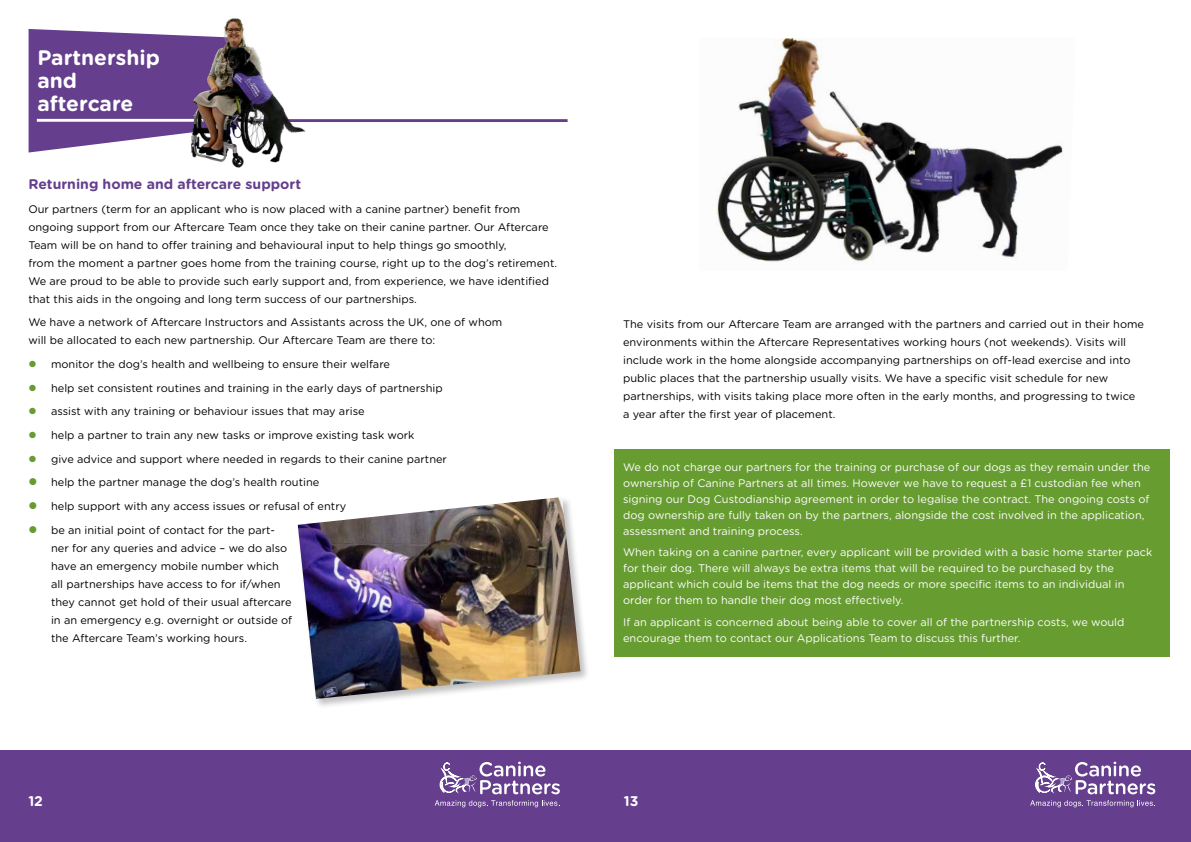
<style>
.page{position:relative;width:1191px;height:842px;background:#fff}
.page>*{position:absolute;margin:0;border:0;box-sizing:border-box;transform-origin:0 0}
.t1{font:700 21px/23px "Gotham Rounded";color:#fff}
.t2{font:700 14px "Gotham Rounded";color:#653e8d}
.t3{font:700 14px "Gotham Rounded";color:#fff}
.t4{font:11px/18px "Gotham Rounded";color:#000}
.t5{font:11px/16px "Gotham Rounded";color:#fff}
.s1{color:#669c30}
</style>
<div class="page">
<div style="left:0;top:750px;width:595px;height:92px;background:#653e8d"></div>
<div style="left:595px;top:750px;width:596px;height:92px;background:#653e8d"></div>
<svg style="left:434px;top:761px;width:126px;height:47px"></svg>
<svg style="left:1030px;top:761px;width:125px;height:47px"></svg>
<svg style="left:29px;top:29px;width:148px;height:124px;background:#745298"></svg>
<img style="left:716px;top:38px;width:348px;height:224px">
<div style="left:296px;top:496px;width:294px;height:213px;background:#000;opacity:.25"></div>
<img style="left:298px;top:497px;width:282px;height:202px">
<div style="left:614px;top:449px;width:555px;height:208px;background:#669c30"></div>
<hr style="left:37px;top:119px;width:166px;height:3px;background:#fff">
<hr style="left:226px;top:119px;width:341px;height:3px;background:#653e8d">
<img style="left:177px;top:18px;width:134px;height:150px">
<h1 class="t1" style="left:37px;top:45px;width:124px">Partnership and aftercare</h1>
<p class="t2" style="left:28px;top:174px;width:274px">Returning home and aftercare support</p>
<p class="t4" style="left:28px;top:199px;width:530px">Our partners (term for an applicant who is now placed with a canine partner) benefit from ongoing support from our Aftercare Team once they take on their canine partner. Our Aftercare Team will be on hand to offer training and behavioural input to help things go smoothly,<br>from the moment a partner goes home from the training course, right up to the dog’s retirement.<br>We are proud to be able to provide such early support and, from experience, we have identified that this aids in the ongoing and long term success of our partnerships.</p>
<p class="t4" style="left:28px;top:313px;width:475px">We have a network of Aftercare Instructors and Assistants across the UK, one of whom will be allocated to each new partnership. Our Aftercare Team are there to:</p>
<p class="t4" style="left:28px;top:355px;width:363px"><span class="s1">●</span> monitor the dog’s health and wellbeing to ensure their welfare</p>
<p class="t4" style="left:28px;top:378px;width:416px"><span class="s1">●</span> help set consistent routines and training in the early days of partnership</p>
<p class="t4" style="left:28px;top:402px;width:338px"><span class="s1">●</span> assist with any training or behaviour issues that may arise</p>
<p class="t4" style="left:28px;top:426px;width:388px"><span class="s1">●</span> help a partner to train any new tasks or improve existing task work</p>
<p class="t4" style="left:28px;top:449px;width:420px"><span class="s1">●</span> give advice and support where needed in regards to their canine partner</p>
<p class="t4" style="left:28px;top:473px;width:292px"><span class="s1">●</span> help the partner manage the dog’s health routine</p>
<p class="t4" style="left:28px;top:497px;width:319px"><span class="s1">●</span> help support with any access issues or refusal of entry</p>
<p class="t4" style="left:51px;top:520px;width:243px;text-indent:-23px"><span class="s1">●</span> be an initial point of contact for the part&shy;ner for any queries and advice – we do also have an emergency mobile number which all partnerships have access to for if/when they cannot get hold of their usual aftercare in an emergency e.g. overnight or outside of the Aftercare Team’s working hours.</p>
<p class="t4" style="left:623px;top:314px;width:522px">The visits from our Aftercare Team are arranged with the partners and carried out in their home environments within the Aftercare Representatives working hours (not weekends). Visits will include work in the home alongside accompanying partnerships on off-lead exercise and into public places that the partnership usually visits. We have a specific visit schedule for new partnerships, with visits taking place more often in the early months, and progressing to twice a year after the first year of placement.</p>
<p class="t5" style="left:623px;top:458px;width:529px">We do not charge our partners for the training or purchase of our dogs as they remain under the ownership of Canine Partners at all times. However we have to request a £1 custodian fee when signing our Dog Custodianship agreement in order to legalise the contract. The ongoing costs of dog ownership are fully taken on by the partners, alongside the cost involved in the application, assessment and training process.</p>
<p class="t5" style="left:623px;top:544px;width:531px">When taking on a canine partner, every applicant will be provided with a basic home starter pack for their dog. There will always be extra items that will be required to be purchased by the applicant which could be items that the dog needs or more specific items to an individual in order for them to handle their dog most effectively.</p>
<p class="t5" style="left:623px;top:614px;width:503px">If an applicant is concerned about being able to cover all of the partnership costs, we would encourage them to contact our Applications Team to discuss this further.</p>
<p class="t3" style="left:28px;top:790px;width:16px">12</p>
<p class="t3" style="left:624px;top:790px;width:16px">13</p>
</div>
